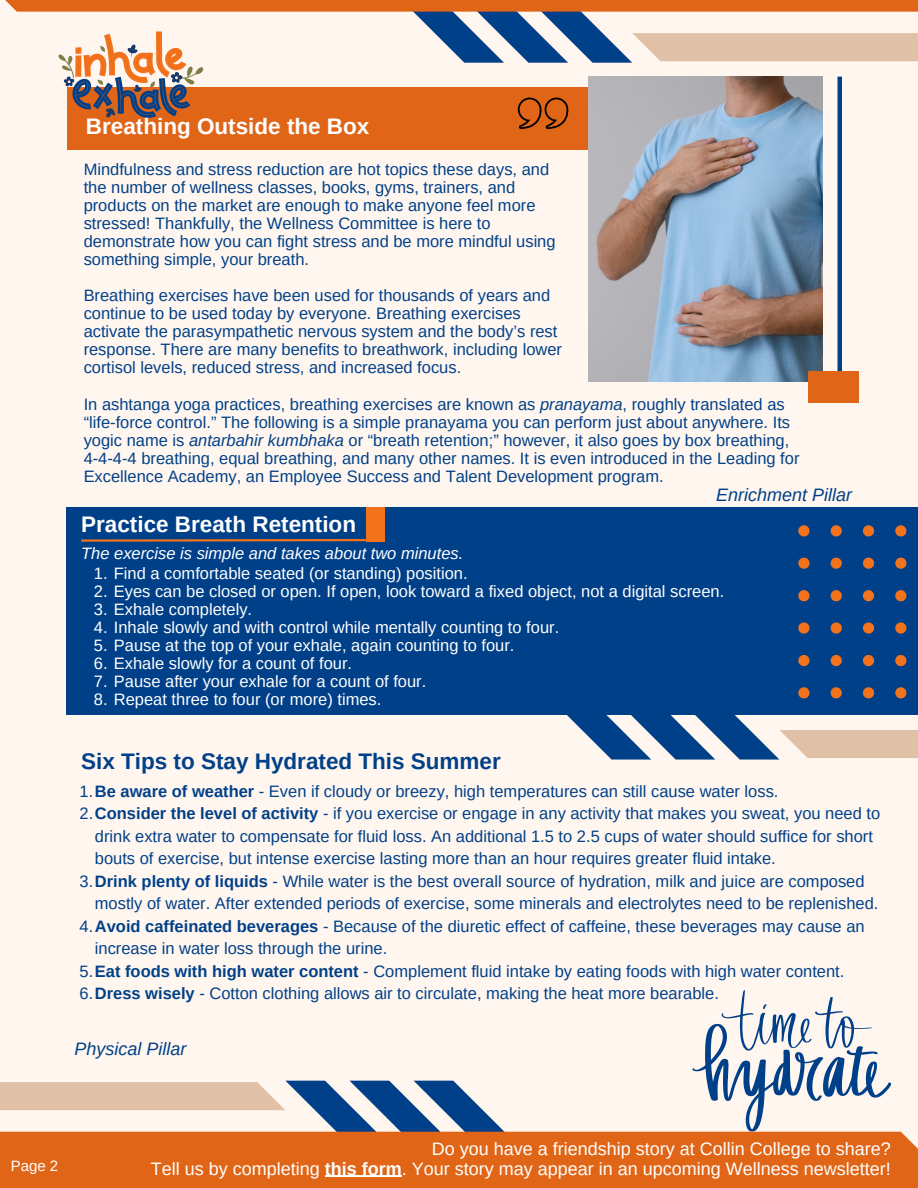
<style>
.page{position:relative;width:918px;height:1188px;background:#fff6ef}
.page>*{position:absolute;margin:0;border:0;box-sizing:border-box;transform-origin:0 0}
.t1{font:700 22.5px "Arimo";color:#fff}
.t2{font:700 22.5px "Arimo";color:#004088}
.t3{font:18px "Arimo";color:#fff}
.t4{font:italic 18px "Arimo";color:#004088}
.t5{font:16.5px/18px "Arimo";color:#004088}
.t6{font:16.5px "Arimo";color:#fff}
.t7{font:italic 16.5px "Arimo";color:#fff}
.t8{font:15px "Arimo";color:#fff}
.s1{font-style:italic}
.s2{font-weight:700}
</style>
<div class="page">
<hr style="left:838px;top:77px;width:4px;height:311px;background:#004088">
<div style="left:67px;top:87px;width:522px;height:63px;background:#e16517"></div>
<img style="left:589px;top:129px;width:234px;height:253px">
<svg style="left:0;top:1081px;width:561px;height:51px"></svg>
<div style="left:0;top:1132px;width:918px;height:56px;background:#e16517"></div>
<div style="left:808px;top:372px;width:50px;height:31px;background:#e16517"></div>
<div style="left:67px;top:507px;width:851px;height:208px;background:#004088"></div>
<svg style="left:5px;top:0;width:913px;height:129px"></svg>
<svg style="left:81px;top:538px;width:285px;height:4px"></svg>
<div style="left:366px;top:507px;width:19px;height:35px;background:#f2731c"></div>
<svg style="left:798px;top:525px;width:11px;height:11px"></svg>
<svg style="left:831px;top:525px;width:11px;height:11px"></svg>
<svg style="left:863px;top:525px;width:11px;height:11px"></svg>
<svg style="left:895px;top:525px;width:11px;height:11px"></svg>
<svg style="left:798px;top:558px;width:11px;height:11px"></svg>
<svg style="left:831px;top:558px;width:11px;height:11px"></svg>
<svg style="left:863px;top:558px;width:11px;height:11px"></svg>
<svg style="left:895px;top:558px;width:11px;height:11px"></svg>
<svg style="left:798px;top:590px;width:11px;height:11px"></svg>
<svg style="left:831px;top:590px;width:11px;height:11px"></svg>
<svg style="left:863px;top:590px;width:11px;height:11px"></svg>
<svg style="left:895px;top:590px;width:11px;height:11px"></svg>
<svg style="left:798px;top:622px;width:11px;height:12px"></svg>
<svg style="left:831px;top:622px;width:11px;height:12px"></svg>
<svg style="left:863px;top:622px;width:11px;height:12px"></svg>
<svg style="left:895px;top:622px;width:11px;height:12px"></svg>
<svg style="left:567px;top:655px;width:351px;height:104px"></svg>
<svg style="left:692px;top:990px;width:199px;height:142px"></svg>
<hr style="left:325px;top:1176px;width:77px;height:1px;background:#fff">
<p class="t1" style="left:86px;top:113px;width:285px">Breathing Outside the Box</p>
<p class="t5" style="left:84px;top:160px;width:474px">Mindfulness and stress reduction are hot topics these days, and the number of wellness classes, books, gyms, trainers, and products on the market are enough to make anyone feel more stressed! Thankfully, the Wellness Committee is here to demonstrate how you can fight stress and be more mindful using something simple, your breath.</p>
<p class="t5" style="left:84px;top:286px;width:480px">Breathing exercises have been used for thousands of years and continue to be used today by everyone. Breathing exercises activate the parasympathetic nervous system and the body’s rest response. There are many benefits to breathwork, including lower</p>
<p class="t5" style="left:84px;top:358px;width:379px">cortisol levels, reduced stress, and increased focus.</p>
<p class="t5" style="left:84px;top:395px;width:717px">In ashtanga yoga practices, breathing exercises are known as <span class="s1">pranayama</span>, roughly translated as “life-force control.” The following is a simple pranayama you can perform just about anywhere. Its yogic name is <span class="s1">antarbahir kumbhaka</span> or “breath retention;” however, it also goes by box breathing, 4-4-4-4 breathing, equal breathing, and many other names. It is even introduced in the Leading for Excellence Academy, an Employee Success and Talent Development program.</p>
<p class="t4" style="left:716px;top:485px;width:137px">Enrichment Pillar</p>
<p class="t1" style="left:81px;top:512px;width:276px">Practice Breath Retention</p>
<p class="t7" style="left:81px;top:544px;width:384px">The exercise is simple and takes about two minutes.</p>
<p class="t6" style="left:94px;top:564px;width:375px">1. Find a comfortable seated (or standing) position.</p>
<p class="t6" style="left:94px;top:582px;width:632px">2. Eyes can be closed or open. If open, look toward a fixed object, not a digital screen.</p>
<p class="t6" style="left:94px;top:600px;width:160px">3. Exhale completely.</p>
<p class="t6" style="left:94px;top:618px;width:467px">4. Inhale slowly and with control while mentally counting to four.</p>
<p class="t6" style="left:94px;top:636px;width:422px">5. Pause at the top of your exhale, again counting to four.</p>
<p class="t6" style="left:94px;top:654px;width:260px">6. Exhale slowly for a count of four.</p>
<p class="t6" style="left:94px;top:672px;width:334px">7. Pause after your exhale for a count of four.</p>
<p class="t6" style="left:94px;top:690px;width:289px">8. Repeat three to four (or more) times.</p>
<p class="t2" style="left:81px;top:749px;width:421px">Six Tips to Stay Hydrated This Summer</p>
<p class="t5" style="left:80px;top:782px;width:700px">1.<span class="s2">Be aware of weather</span> - Even if cloudy or breezy, high temperatures can still cause water loss.</p>
<p class="t5" style="left:95px;top:802px;width:787px;line-height:22.5px;text-indent:-15px">2.<span class="s2">Consider the level of activity</span> - if you exercise or engage in any activity that makes you sweat, you need to drink extra water to compensate for fluid loss. An additional 1.5 to 2.5 cups of water should suffice for short bouts of exercise, but intense exercise lasting more than an hour requires greater fluid intake.</p>
<p class="t5" style="left:95px;top:870px;width:785px;line-height:22.5px;text-indent:-15px">3.<span class="s2">Drink plenty of liquids</span> - While water is the best overall source of hydration, milk and juice are composed mostly of water. After extended periods of exercise, some minerals and electrolytes need to be replenished.</p>
<p class="t5" style="left:95px;top:915px;width:771px;line-height:22.5px;text-indent:-15px">4.<span class="s2">Avoid caffeinated beverages</span> - Because of the diuretic effect of caffeine, these beverages may cause an increase in water loss through the urine.</p>
<p class="t5" style="left:80px;top:962px;width:766px">5.<span class="s2">Eat foods with high water content</span> - Complement fluid intake by eating foods with high water content.</p>
<p class="t5" style="left:80px;top:985px;width:641px">6.<span class="s2">Dress wisely</span> - Cotton clothing allows air to circulate, making the heat more bearable.</p>
<p class="t4" style="left:75px;top:1039px;width:113px">Physical Pillar</p>
<p class="t8" style="left:11px;top:1158px;width:49px">Page 2</p>
<p class="t3" style="left:432px;top:1139px;width:460px">Do you have a friendship story at Collin College to share?</p>
<p class="t3" style="left:151px;top:1158px;width:741px">Tell us by completing <span class="s2">this form</span>. Your story may appear in an upcoming Wellness newsletter!</p>
</div>
